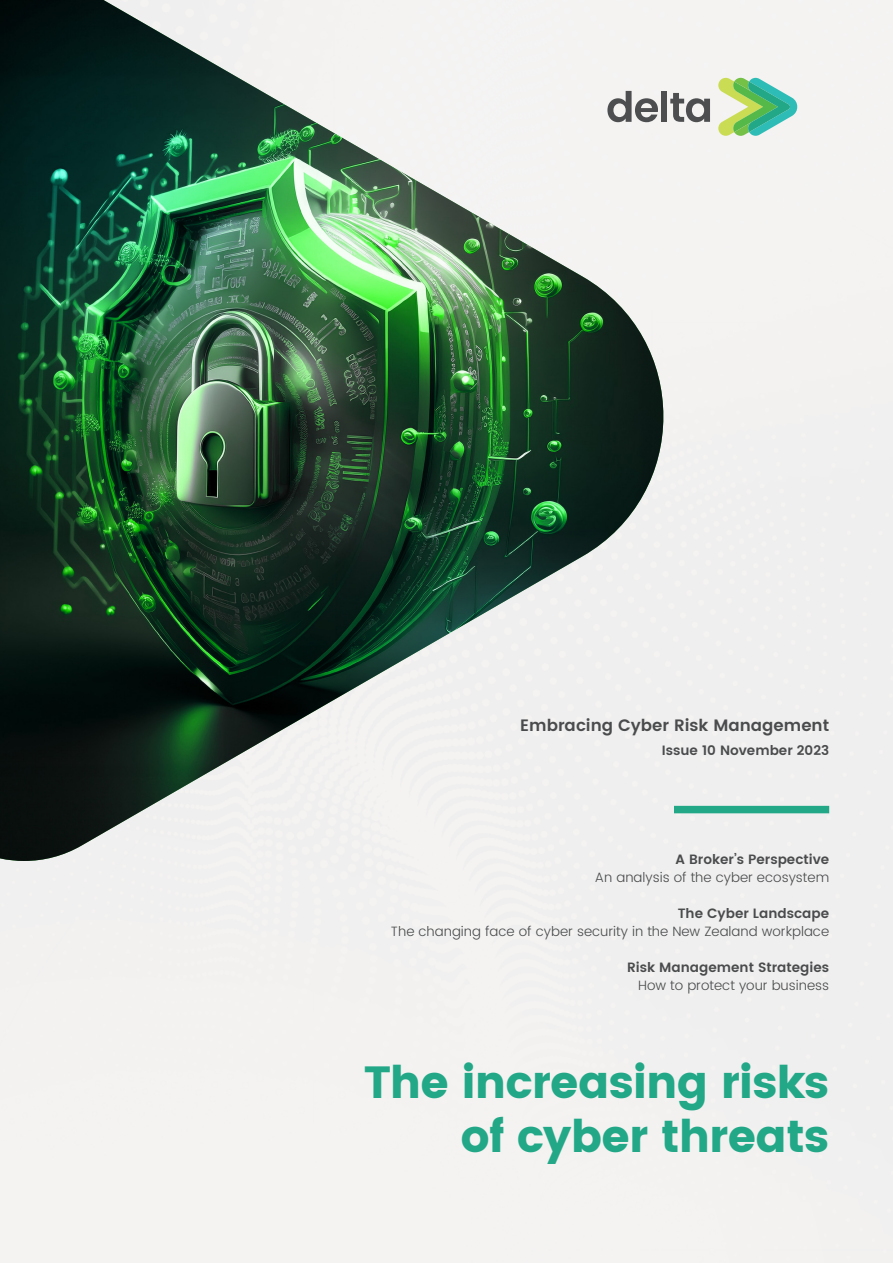
<style>
.page{position:relative;width:893px;height:1263px;background:#fff}
.page>*{position:absolute;margin:0;border:0;box-sizing:border-box;transform-origin:0 0}
.t1{font:700 45px/54px "Poppins";letter-spacing:-.02em;color:#22a887;text-align:right}
.t2{font:600 16.5px "Poppins";color:#494b4c}
.t3{font:300 13.5px "Poppins";color:#494b4c}
.t4{font:600 13.5px "Poppins";color:#494b4c}
</style>
<div class="page">
<div style="left:665px;top:0;width:25px;height:861px;background:#f3f2f1"></div>
<img style="left:0;top:0;width:665px;height:861px">
<svg style="left:718px;top:78px;width:81px;height:58px"></svg>
<svg style="left:670px;top:93px;width:40px;height:29px"></svg>
<div style="left:661px;top:91px;width:6px;height:31px;background:#4d4e50"></div>
<svg style="left:607px;top:91px;width:51px;height:31px"></svg>
<div style="left:674px;top:806px;width:155px;height:7px;background:#22a887"></div>
<p class="t2" style="left:520px;top:713px;width:311px">Embracing Cyber Risk Management</p>
<p class="t4" style="left:662px;top:740px;width:169px">Issue 10 November 2023</p>
<p class="t4" style="left:676px;top:849px;width:155px">A Broker’s Perspective</p>
<p class="t3" style="left:595px;top:868px;width:236px">An analysis of the cyber ecosystem</p>
<p class="t4" style="left:678px;top:903px;width:153px">The Cyber Landscape</p>
<p class="t3" style="left:391px;top:922px;width:440px">The changing face of cyber security in the New Zealand workplace</p>
<p class="t4" style="left:627px;top:957px;width:204px">Risk Management Strategies</p>
<p class="t3" style="left:638px;top:976px;width:193px">How to protect your business</p>
<h1 class="t1" style="left:364px;top:1055px;width:467px">The increasing risks of cyber threats</h1>
</div>
